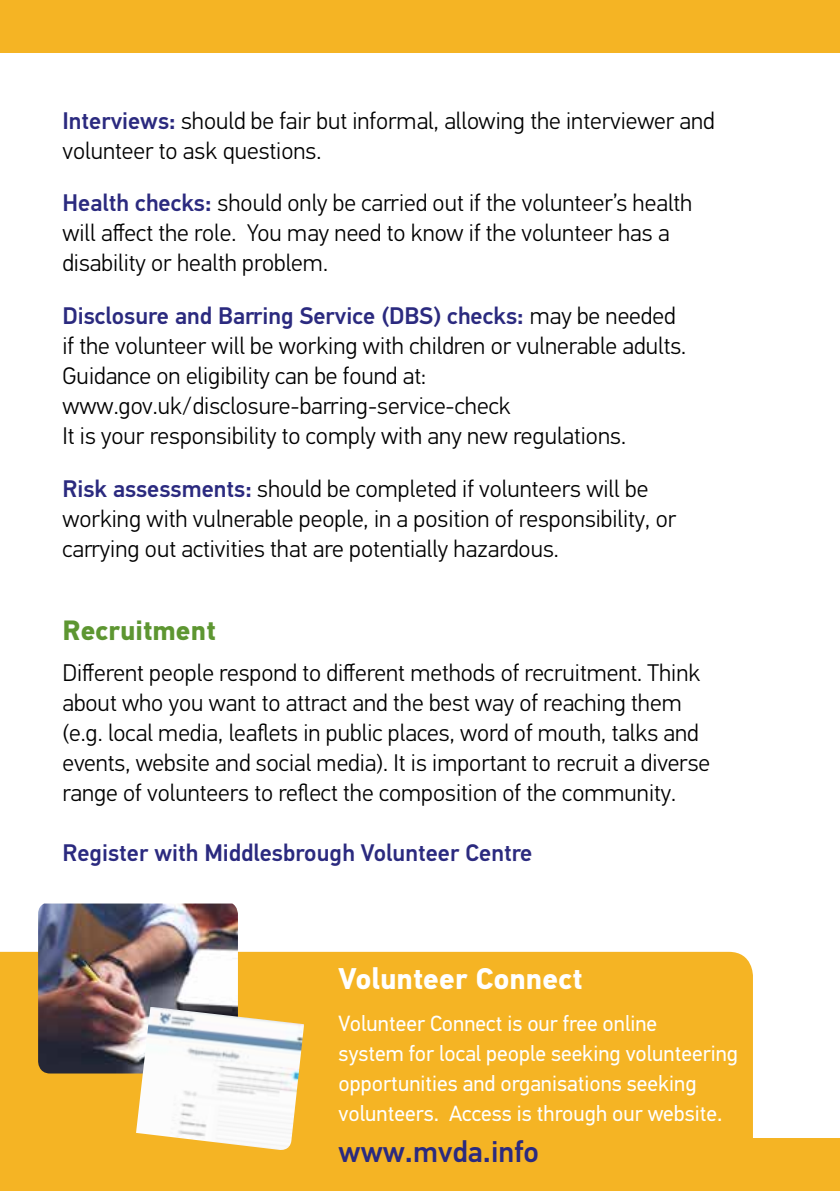
<style>
.page{position:relative;width:840px;height:1191px;background:#fff}
.page>*{position:absolute;margin:0;border:0;box-sizing:border-box;transform-origin:0 0}
.t1{font:700 30px "PF Din Text Pro";color:#fff}
.t2{font:500 30px "PF Din Text Pro";color:#2b2a7f}
.t3{font:700 28px "PF Din Text Pro";color:#5d9631}
.t4{font:300 24px/30px "PF Din Text Pro";color:#000}
.t5{font:500 24px "PF Din Text Pro";color:#2b2a7f}
.t6{font:22px/30px "PF Din Text Pro";color:#fff}
.s1{font-weight:500;color:#2b2a7f}
</style>
<div class="page">
<div style="left:0;top:0;width:839px;height:52px;background:#f5b424"></div>
<div style="left:0;top:1138px;width:839px;height:53px;background:#f5b424"></div>
<div style="left:0;top:951px;width:752px;height:187px;background:#f5b424"></div>
<img style="left:38px;top:903px;width:200px;height:170px">
<img style="left:136px;top:1006px;width:168px;height:144px">
<p class="t4" style="left:62px;top:106px;width:653px"><span class="s1">Interviews:</span> should be fair but informal, allowing the interviewer and volunteer to ask questions.</p>
<p class="t4" style="left:62px;top:188px;width:631px"><span class="s1">Health checks:</span> should only be carried out if the volunteer’s health will affect the role. You may need to know if the volunteer has a disability or health problem.</p>
<p class="t4" style="left:62px;top:301px;width:625px"><span class="s1">Disclosure and Barring Service (DBS) checks:</span> may be needed if the volunteer will be working with children or vulnerable adults.<br>Guidance on eligibility can be found at: www.gov.uk/disclosure-barring-service-check<br>It is your responsibility to comply with any new regulations.</p>
<p class="t4" style="left:62px;top:474px;width:615px"><span class="s1">Risk assessments:</span> should be completed if volunteers will be working with vulnerable people, in a position of responsibility, or carrying out activities that are potentially hazardous.</p>
<p class="t3" style="left:62px;top:613px;width:155px">Recruitment</p>
<p class="t4" style="left:62px;top:658px;width:649px">Different people respond to different methods of recruitment. Think about who you want to attract and the best way of reaching them (e.g. local media, leaflets in public places, word of mouth, talks and events, website and social media). It is important to recruit a diverse range of volunteers to reflect the composition of the community.</p>
<p class="t5" style="left:62px;top:838px;width:471px">Register with Middlesbrough Volunteer Centre</p>
<p class="t1" style="left:338px;top:960px;width:245px">Volunteer Connect</p>
<p class="t6" style="left:338px;top:1008px;width:401px">Volunteer Connect is our free online<br>system for local people seeking volunteering opportunities and organisations seeking volunteers. Access is through our website.</p>
<p class="t2" style="left:338px;top:1133px;width:202px">www.mvda.info</p>
</div>
